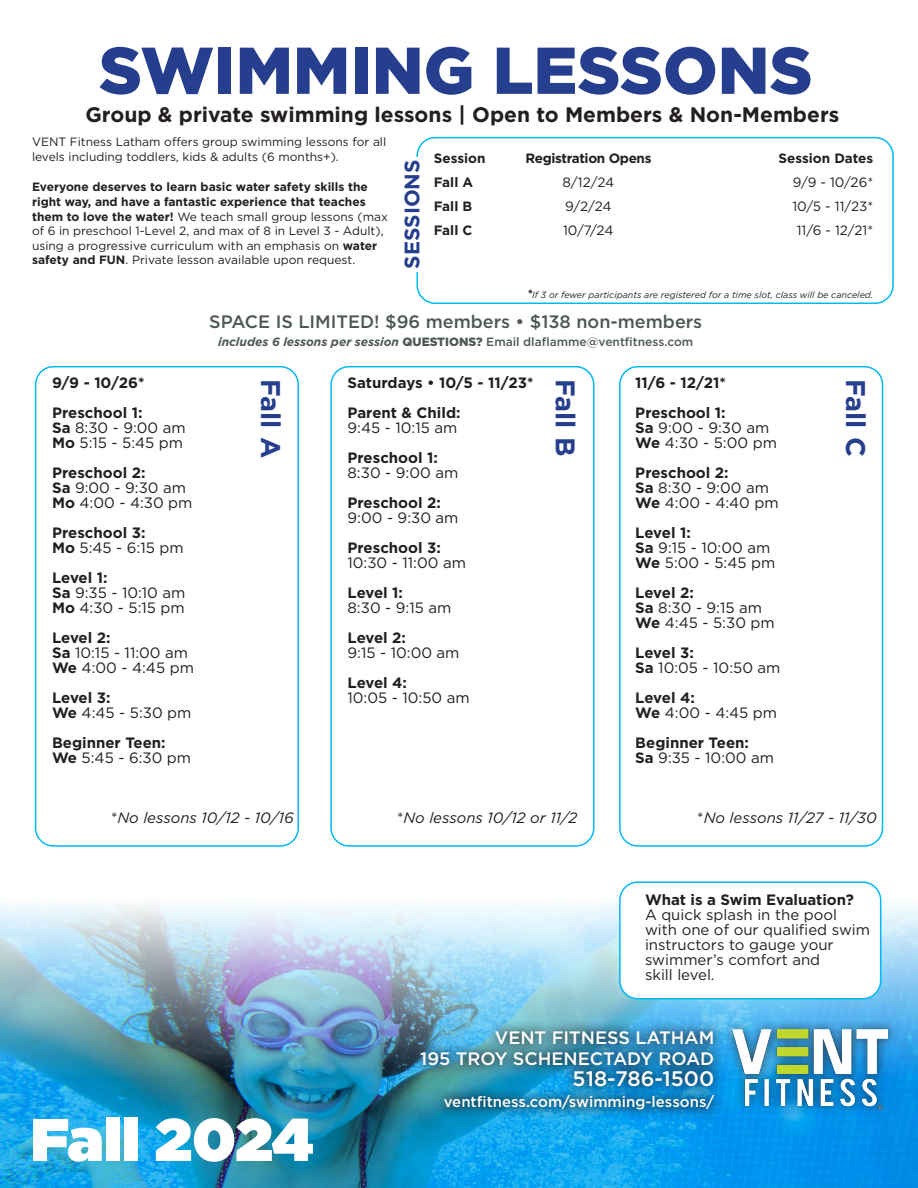
<style>
.page{position:relative;width:918px;height:1188px;background:#fff}
.page>*{position:absolute;margin:0;border:0;box-sizing:border-box;transform-origin:0 0}
.t1{font:900 66px "Gotham";color:#253f8e}
.t2{font:900 60px "Gotham";letter-spacing:-.005em;color:#fff}
.t3{font:700 27px "Gotham";color:#253f8e}
.t4{font:700 21px "Gotham";color:#231f20}
.t5{font:500 21px "Gotham";color:#fff}
.t6{font:700 21px "Gotham";color:#253f8e}
.t7{font:500 18px "Gotham";color:#4e5758}
.t8{font:500 18px "Gotham";color:#fff}
.t9{font:15px/15px "Gotham";color:#231f20}
.t10{font:700 15px/15px "Gotham";color:#231f20}
.t11{font:italic 15px "Gotham";color:#231f20}
.t12{font:500 15px "Gotham";color:#fff}
.t13{font:13.5px "Gotham";color:#231f20}
.t14{font:700 13.5px "Gotham";letter-spacing:-.01em;color:#231f20}
.t15{font:12px/14.5px "Gotham";color:#231f20}
.t16{font:500 12px "Gotham";color:#4e5758}
.t17{font:italic 9px "Gotham";color:#231f20}
.s1{font-weight:700}
.s2{font-weight:700;font-size:12px}
.s3{font-weight:700;font-style:italic}
.s4{font-weight:900}
.s5{font-weight:400}
.s6{font-style:normal}
</style>
<div class="page">
<svg style="left:0;top:1165px;width:918px;height:23px;background:#1099db"></svg>
<img style="left:0;top:766px;width:918px;height:399px">
<div style="left:409px;top:1019px;width:317px;height:103px;background:#231f20;opacity:.75"></div>
<div style="left:723px;top:1019px;width:175px;height:99px;background:#231f20;opacity:.75"></div>
<img style="left:733px;top:1030px;width:155px;height:79px">
<div style="left:417px;top:137px;width:477px;height:167px;border:2px solid #01b9f5;border-radius:18px"></div>
<div style="left:401px;top:157px;width:33px;height:115px;background:#fff"></div>
<div style="left:620px;top:882px;width:261px;height:117px;background:#fff;border-radius:18px"></div>
<div style="left:619px;top:881px;width:262px;height:118px;border:2px solid #01b9f5;border-radius:18px"></div>
<div style="left:36px;top:367px;width:262px;height:479px;background:#fff;border-radius:18px"></div>
<div style="left:35px;top:366px;width:264px;height:481px;border:2px solid #01b9f5;border-radius:18px"></div>
<div style="left:331px;top:367px;width:263px;height:479px;background:#fff;border-radius:18px"></div>
<div style="left:330px;top:366px;width:264px;height:481px;border:2px solid #01b9f5;border-radius:18px"></div>
<div style="left:620px;top:367px;width:263px;height:479px;background:#fff;border-radius:18px"></div>
<div style="left:619px;top:366px;width:264px;height:481px;border:2px solid #01b9f5;border-radius:18px"></div>
<p class="t1" style="left:99px;top:25px;width:715px">SWIMMING LESSONS</p>
<p class="t4" style="left:85px;top:100px;width:755px">Group &amp; private swimming lessons | Open to Members &amp; Non-Members</p>
<p class="t15" style="left:32px;top:134px;width:356px;line-height:15px">VENT Fitness Latham offers group swimming lessons for all levels including toddlers, kids &amp; adults (6 months+).</p>
<p class="t15" style="left:32px;top:180px;width:357px"><span class="s1">Everyone deserves to learn basic water safety skills the right way, and have a fantastic experience that teaches them to love the water!</span> We teach small group lessons (max of 6 in preschool 1-Level 2, and max of 8 in Level 3 - Adult), using a progressive curriculum with an emphasis on <span class="s1">water safety and FUN</span>. Private lesson available upon request.</p>
<p class="t14" style="left:434px;top:149px;width:53px">Session</p>
<p class="t14" style="left:525px;top:149px;width:127px">Registration Opens</p>
<p class="t14" style="left:779px;top:149px;width:96px">Session Dates</p>
<p class="t14" style="left:434px;top:173px;width:41px">Fall A</p>
<p class="t13" style="left:562px;top:173px;width:53px">8/12/24</p>
<p class="t13" style="left:793px;top:173px;width:82px">9/9 - 10/26*</p>
<p class="t14" style="left:434px;top:197px;width:40px">Fall B</p>
<p class="t13" style="left:565px;top:197px;width:48px">9/2/24</p>
<p class="t13" style="left:792px;top:197px;width:82px">10/5 - 11/23*</p>
<p class="t14" style="left:434px;top:221px;width:40px">Fall C</p>
<p class="t13" style="left:563px;top:221px;width:52px">10/7/24</p>
<p class="t13" style="left:797px;top:221px;width:78px">11/6 - 12/21*</p>
<p class="t6" style="left:398px;top:269px;width:111px;rotate:-90deg">SESSIONS</p>
<p class="t17" style="left:527px;top:289px;width:348px"><span class="s2">*</span>If 3 or fewer participants are registered for a time slot, class will be canceled.</p>
<p class="t10" style="left:52px;top:375px;width:94px">9/9 - 10/26*</p>
<p class="t10" style="left:52px;top:405px;width:92px">Preschool 1:</p>
<p class="t9" style="left:52px;top:419px;width:135px"><span class="s1">Sa</span> 8:30 - 9:00 am</p>
<p class="t9" style="left:52px;top:434px;width:133px"><span class="s1">Mo</span> 5:15 - 5:45 pm</p>
<p class="t10" style="left:52px;top:465px;width:95px">Preschool 2:</p>
<p class="t9" style="left:52px;top:479px;width:135px"><span class="s1">Sa</span> 9:00 - 9:30 am</p>
<p class="t9" style="left:52px;top:494px;width:142px"><span class="s1">Mo</span> 4:00 - 4:30 pm</p>
<p class="t10" style="left:52px;top:525px;width:95px">Preschool 3:</p>
<p class="t9" style="left:52px;top:539px;width:133px"><span class="s1">Mo</span> 5:45 - 6:15 pm</p>
<p class="t10" style="left:52px;top:570px;width:57px">Level 1:</p>
<p class="t9" style="left:52px;top:584px;width:135px"><span class="s1">Sa</span> 9:35 - 10:10 am</p>
<p class="t9" style="left:52px;top:599px;width:134px"><span class="s1">Mo</span> 4:30 - 5:15 pm</p>
<p class="t10" style="left:52px;top:630px;width:60px">Level 2:</p>
<p class="t9" style="left:52px;top:644px;width:138px"><span class="s1">Sa</span> 10:15 - 11:00 am</p>
<p class="t9" style="left:52px;top:659px;width:143px"><span class="s1">We</span> 4:00 - 4:45 pm</p>
<p class="t10" style="left:52px;top:690px;width:60px">Level 3:</p>
<p class="t9" style="left:52px;top:704px;width:141px"><span class="s1">We</span> 4:45 - 5:30 pm</p>
<p class="t10" style="left:52px;top:735px;width:115px">Beginner Teen:</p>
<p class="t9" style="left:52px;top:749px;width:141px"><span class="s1">We</span> 5:45 - 6:30 pm</p>
<p class="t7" style="left:209px;top:310px;width:495px">SPACE IS LIMITED! $96 members • $138 non-members</p>
<p class="t16" style="left:218px;top:334px;width:477px"><span class="s3">includes 6 lessons per session</span> <span class="s4">QUESTIONS?</span> Email dlaflamme@ventfitness.com</p>
<p class="t3" style="left:289px;top:379px;width:80px;rotate:90deg">Fall A</p>
<p class="t10" style="left:348px;top:375px;width:187px">Saturdays • 10/5 - 11/23*</p>
<p class="t10" style="left:348px;top:405px;width:115px">Parent &amp; Child:</p>
<p class="t9" style="left:348px;top:419px;width:111px">9:45 - 10:15 am</p>
<p class="t10" style="left:348px;top:450px;width:112px">Preschool 1:<br><span class="s5">8:30 - 9:00 am</span></p>
<p class="t10" style="left:348px;top:495px;width:113px">Preschool 2:<br><span class="s5">9:00 - 9:30 am</span></p>
<p class="t10" style="left:348px;top:540px;width:95px">Preschool 3:</p>
<p class="t9" style="left:348px;top:554px;width:120px">10:30 - 11:00 am</p>
<p class="t10" style="left:348px;top:585px;width:57px">Level 1:</p>
<p class="t9" style="left:348px;top:599px;width:105px">8:30 - 9:15 am</p>
<p class="t10" style="left:348px;top:630px;width:60px">Level 2:</p>
<p class="t9" style="left:348px;top:644px;width:114px">9:15 - 10:00 am</p>
<p class="t10" style="left:348px;top:675px;width:61px">Level 4:</p>
<p class="t9" style="left:348px;top:689px;width:124px">10:05 - 10:50 am</p>
<p class="t3" style="left:583px;top:379px;width:78px;rotate:90deg">Fall B</p>
<p class="t10" style="left:635px;top:375px;width:92px">11/6 - 12/21*</p>
<p class="t3" style="left:874px;top:379px;width:79px;rotate:90deg">Fall C</p>
<p class="t10" style="left:635px;top:405px;width:92px">Preschool 1:</p>
<p class="t9" style="left:635px;top:419px;width:135px"><span class="s1">Sa</span> 9:00 - 9:30 am</p>
<p class="t9" style="left:635px;top:434px;width:143px"><span class="s1">We</span> 4:30 - 5:00 pm</p>
<p class="t10" style="left:635px;top:465px;width:95px">Preschool 2:</p>
<p class="t9" style="left:635px;top:479px;width:135px"><span class="s1">Sa</span> 8:30 - 9:00 am</p>
<p class="t9" style="left:635px;top:494px;width:145px"><span class="s1">We</span> 4:00 - 4:40 pm</p>
<p class="t10" style="left:635px;top:525px;width:57px">Level 1:</p>
<p class="t9" style="left:635px;top:539px;width:136px"><span class="s1">Sa</span> 9:15 - 10:00 am</p>
<p class="t9" style="left:635px;top:554px;width:142px"><span class="s1">We</span> 5:00 - 5:45 pm</p>
<p class="t10" style="left:635px;top:585px;width:60px">Level 2:</p>
<p class="t9" style="left:635px;top:599px;width:128px"><span class="s1">Sa</span> 8:30 - 9:15 am</p>
<p class="t9" style="left:635px;top:614px;width:141px"><span class="s1">We</span> 4:45 - 5:30 pm</p>
<p class="t10" style="left:635px;top:645px;width:60px">Level 3:</p>
<p class="t9" style="left:635px;top:659px;width:147px"><span class="s1">Sa</span> 10:05 - 10:50 am</p>
<p class="t10" style="left:635px;top:690px;width:61px">Level 4:</p>
<p class="t9" style="left:635px;top:704px;width:143px"><span class="s1">We</span> 4:00 - 4:45 pm</p>
<p class="t10" style="left:635px;top:735px;width:115px">Beginner Teen:</p>
<p class="t9" style="left:635px;top:749px;width:140px"><span class="s1">Sa</span> 9:35 - 10:00 am</p>
<p class="t11" style="left:111px;top:808px;width:184px"><span class="s6">*</span>No lessons 10/12 - 10/16</p>
<p class="t2" style="left:31px;top:1097px;width:284px">Fall 2024</p>
<p class="t11" style="left:397px;top:808px;width:182px"><span class="s6">*</span>No lessons 10/12 or 11/2</p>
<p class="t11" style="left:697px;top:808px;width:181px"><span class="s6">*</span>No lessons 11/27 - 11/30</p>
<p class="t10" style="left:645px;top:892px;width:210px">What is a Swim Evaluation?</p>
<p class="t9" style="left:645px;top:907px;width:227px">A quick splash in the pool with one of our qualified swim instructors to gauge your swimmer’s comfort and<br>skill level.</p>
<p class="t8" style="left:495px;top:1026px;width:221px">VENT FITNESS LATHAM</p>
<p class="t8" style="left:420px;top:1047px;width:296px">195 TROY SCHENECTADY ROAD</p>
<p class="t5" style="left:573px;top:1065px;width:143px">518-786-1500</p>
<p class="t12" style="left:444px;top:1092px;width:272px">ventfitness.com/swimming-lessons/</p>
</div>
